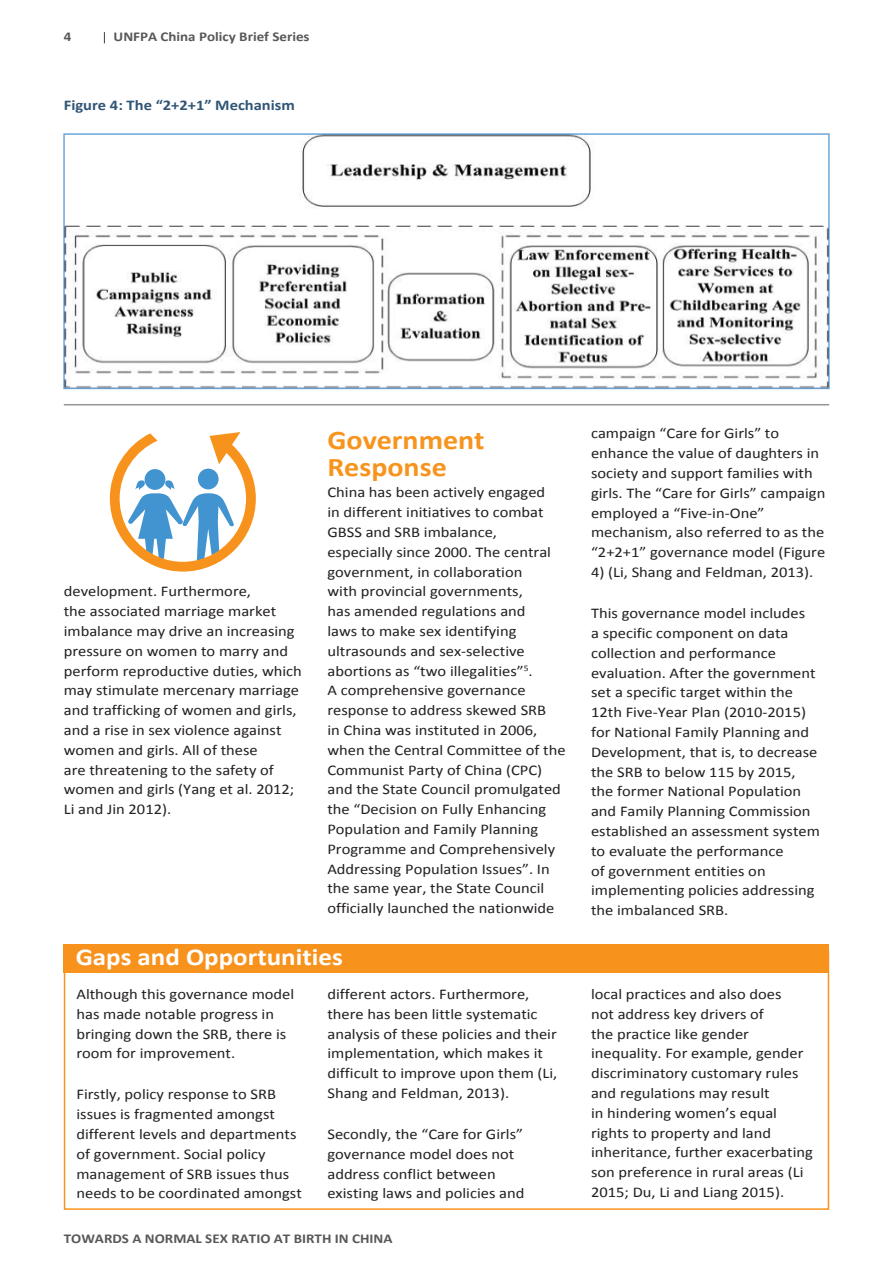
<style>
.page{position:relative;width:893px;height:1263px;background:#fff}
.page>*{position:absolute;margin:0;border:0;box-sizing:border-box;transform-origin:0 0}
.t1{font:700 27px/27px "Calibri";color:#f7941e;scale:1.11 1}
.t2{font:700 24.3px "Calibri";color:#fff;scale:1.11 1}
.t3{font:14.85px/19.8px "Calibri";color:#231f20;scale:1.11 1}
.t4{font:700 14.85px "Calibri";color:#305676;scale:1.11 1}
.t5{font:700 13.5px "Calibri";color:#57585a;scale:1.11 1}
</style>
<div class="page">
<div style="left:64px;top:944px;width:765px;height:29px;background:#f7931d"></div>
<svg style="left:110px;top:432px;width:146px;height:140px"></svg>
<img style="left:64px;top:134px;width:765px;height:256px">
<hr style="left:64px;top:404px;width:765px;height:1px;background:#939598">
<p class="t5" style="left:64px;top:28px;width:8px">4</p>
<p class="t5" style="left:114px;top:28px;width:178px">UNFPA China Policy Brief Series</p>
<p class="t4" style="left:64px;top:96px;width:210px">Figure 4: The “2+2+1” Mechanism</p>
<p class="t3" style="left:64px;top:581px;width:216px">development. Furthermore,<br>the associated marriage market imbalance may drive an increasing pressure on women to marry and perform reproductive duties, which may stimulate mercenary marriage and trafficking of women and girls, and a rise in sex violence against women and girls. All of these<br>are threatening to the safety of women and girls (Yang et al. 2012;<br>Li and Jin 2012).</p>
<h1 class="t1" style="left:327px;top:426px;width:143px">Government<br>Response</h1>
<p class="t3" style="left:327px;top:482px;width:216px">China has been actively engaged<br>in different initiatives to combat<br>GBSS and SRB imbalance, especially since 2000. The central government, in collaboration<br>with provincial governments,<br>has amended regulations and<br>laws to make sex identifying ultrasounds and sex-selective abortions as “two illegalities”<sup>5</sup>.<br>A comprehensive governance response to address skewed SRB<br>in China was instituted in 2006, when the Central Committee of the<br>Communist Party of China (CPC) and the State Council promulgated the “Decision on Fully Enhancing<br>Population and Family Planning<br>Programme and Comprehensively<br>Addressing Population Issues”. In the same year, the State Council officially launched the nationwide</p>
<h2 class="t2" style="left:76px;top:942px;width:242px">Gaps and Opportunities</h2>
<p class="t3" style="left:76px;top:984px;width:198px">Although this governance model has made notable progress in bringing down the SRB, there is room for improvement.</p>
<p class="t3" style="left:76px;top:1084px;width:205px">Firstly, policy response to SRB issues is fragmented amongst different levels and departments of government. Social policy management of SRB issues thus needs to be coordinated amongst</p>
<p class="t3" style="left:327px;top:984px;width:209px">different actors. Furthermore, there has been little systematic analysis of these policies and their implementation, which makes it difficult to improve upon them (Li,<br>Shang and Feldman, 2013).</p>
<p class="t3" style="left:327px;top:1124px;width:179px">Secondly, the “Care for Girls” governance model does not address conflict between existing laws and policies and</p>
<p class="t5" style="left:64px;top:1230px;width:298px">TOWARDS A NORMAL SEX RATIO AT BIRTH IN CHINA</p>
<p class="t3" style="left:591px;top:423px;width:213px">campaign “Care for Girls” to enhance the value of daughters in society and support families with girls. The “Care for Girls” campaign employed a “Five-in-One” mechanism, also referred to as the “2+2+1” governance model (Figure</p>
<p class="t3" style="left:591px;top:562px;width:202px">4) (Li, Shang and Feldman, 2013).</p>
<p class="t3" style="left:591px;top:603px;width:208px">This governance model includes<br>a specific component on data collection and performance evaluation. After the government set a specific target within the<br>12th Five-Year Plan (2010-2015) for National Family Planning and<br>Development, that is, to decrease the SRB to below 115 by 2015, the former National Population and Family Planning Commission established an assessment system to evaluate the performance<br>of government entities on implementing policies addressing the imbalanced SRB.</p>
<p class="t3" style="left:591px;top:984px;width:201px">local practices and also does<br>not address key drivers of<br>the practice like gender inequality. For example, gender discriminatory customary rules and regulations may result<br>in hindering women’s equal rights to property and land inheritance, further exacerbating son preference in rural areas (Li<br>2015; Du, Li and Liang 2015).</p>
</div>
